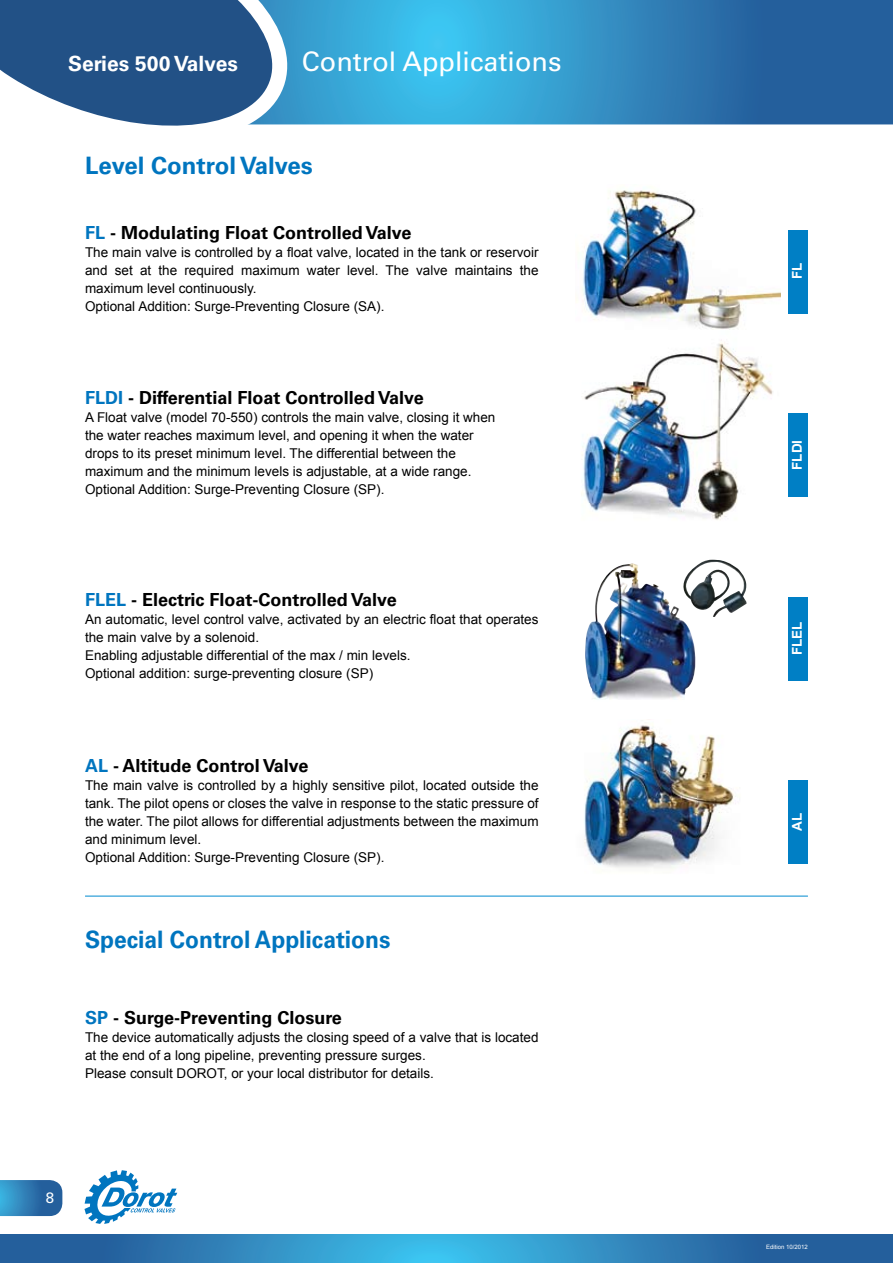
<style>
.page{position:relative;width:893px;height:1263px;background:#fff}
.page>*{position:absolute;margin:0;border:0;box-sizing:border-box;transform-origin:0 0}
.t1{font:27px "Univers LT Std";color:#fff}
.t2{font:700 24px "Univers LT Std";color:#0075bf;scale:.95 1}
.t3{font:700 24px "Univers LT Std";color:#0075bf}
.t4{font:700 21px "Univers LT Std";color:#fff}
.t5{font:700 18px "Univers LT Std";color:#000}
.t6{font:15px "Univers LT Std";color:#fff}
.t7{font:13.5px/18px "Arial";color:#000}
.t8{font:700 13.5px "Arial";color:#fff}
.t9{font:6px "Arial";color:#fff}
.s1{color:#0075bf}
</style>
<div class="page">
<svg style="left:0;top:1234px;width:893px;height:29px;background:#2e83b9"></svg>
<svg style="left:0;top:1180px;width:62px;height:36px;background:#327db4"></svg>
<svg style="left:324px;top:0;width:569px;height:124px;background:#308cc1"></svg>
<svg style="left:0;top:0;width:324px;height:126px;background:#4474a1"></svg>
<svg style="left:84px;top:1170px;width:93px;height:54px"></svg>
<img style="left:581px;top:340px;width:192px;height:180px">
<img style="left:576px;top:190px;width:204px;height:140px">
<hr style="left:85px;top:896px;width:723px;height:1px;background:#008acf">
<div style="left:788px;top:230px;width:19px;height:83px;background:#007fc5"></div>
<div style="left:788px;top:413px;width:19px;height:84px;background:#007fc5"></div>
<div style="left:788px;top:597px;width:19px;height:84px;background:#007fc5"></div>
<div style="left:788px;top:780px;width:19px;height:84px;background:#007fc5"></div>
<img style="left:584px;top:724px;width:152px;height:145px">
<img style="left:697px;top:560px;width:50px;height:57px">
<img style="left:585px;top:563px;width:112px;height:137px">
<h3 class="t4" style="left:68px;top:51px;width:171px">Series 500 Valves</h3>
<h1 class="t1" style="left:302px;top:46px;width:261px">Control Applications</h1>
<h2 class="t3" style="left:85px;top:151px;width:229px">Level Control Valves</h2>
<h3 class="t5" style="left:85px;top:222px;width:328px"><span class="s1">FL</span> - Modulating Float Controlled Valve</h3>
<p class="t7" style="left:85px;top:243px;width:455px">The main valve is controlled by a float valve, located in the tank or reservoir and set at the required maximum water level. The valve maintains the maximum level continuously.<br>Optional Addition: Surge-Preventing Closure (SA).</p>
<h3 class="t5" style="left:85px;top:387px;width:340px"><span class="s1">FLDI</span> - Differential Float Controlled Valve</h3>
<p class="t7" style="left:85px;top:409px;width:412px">A Float valve (model 70-550) controls the main valve, closing it when the water reaches maximum level, and opening it when the water drops to its preset minimum level. The differential between the maximum and the minimum levels is adjustable, at a wide range.<br>Optional Addition: Surge-Preventing Closure (SP).</p>
<h3 class="t5" style="left:85px;top:589px;width:313px"><span class="s1">FLEL</span> - Electric Float-Controlled Valve</h3>
<p class="t7" style="left:85px;top:610px;width:455px">An automatic, level control valve, activated by an electric float that operates the main valve by a solenoid.<br>Enabling adjustable differential of the max / min levels.<br>Optional addition: surge-preventing closure (SP)</p>
<h3 class="t5" style="left:85px;top:755px;width:225px"><span class="s1">AL</span> - Altitude Control Valve</h3>
<p class="t7" style="left:85px;top:776px;width:455px">The main valve is controlled by a highly sensitive pilot, located outside the tank. The pilot opens or closes the valve in response to the static pressure of the water. The pilot allows for differential adjustments between the maximum and minimum level.<br>Optional Addition: Surge-Preventing Closure (SP).</p>
<h2 class="t2" style="left:85px;top:925px;width:323px">Special Control Applications</h2>
<h3 class="t5" style="left:85px;top:1007px;width:258px"><span class="s1">SP</span> - Surge-Preventing Closure</h3>
<p class="t7" style="left:85px;top:1028px;width:455px">The device automatically adjusts the closing speed of a valve that is located at the end of a long pipeline, preventing pressure surges.<br>Please consult DOROT, or your local distributor for details.</p>
<p class="t6" style="left:46px;top:1189px;width:10px">8</p>
<p class="t8" style="left:788px;top:279px;width:18px;rotate:-90deg">FL</p>
<p class="t8" style="left:788px;top:470px;width:31px;rotate:-90deg">FLDI</p>
<p class="t8" style="left:788px;top:655px;width:35px;rotate:-90deg">FLEL</p>
<p class="t8" style="left:788px;top:831px;width:19px;rotate:-90deg">AL</p>
<p class="t9" style="left:766px;top:1243px;width:43px">Edition 10/2012</p>
</div>
